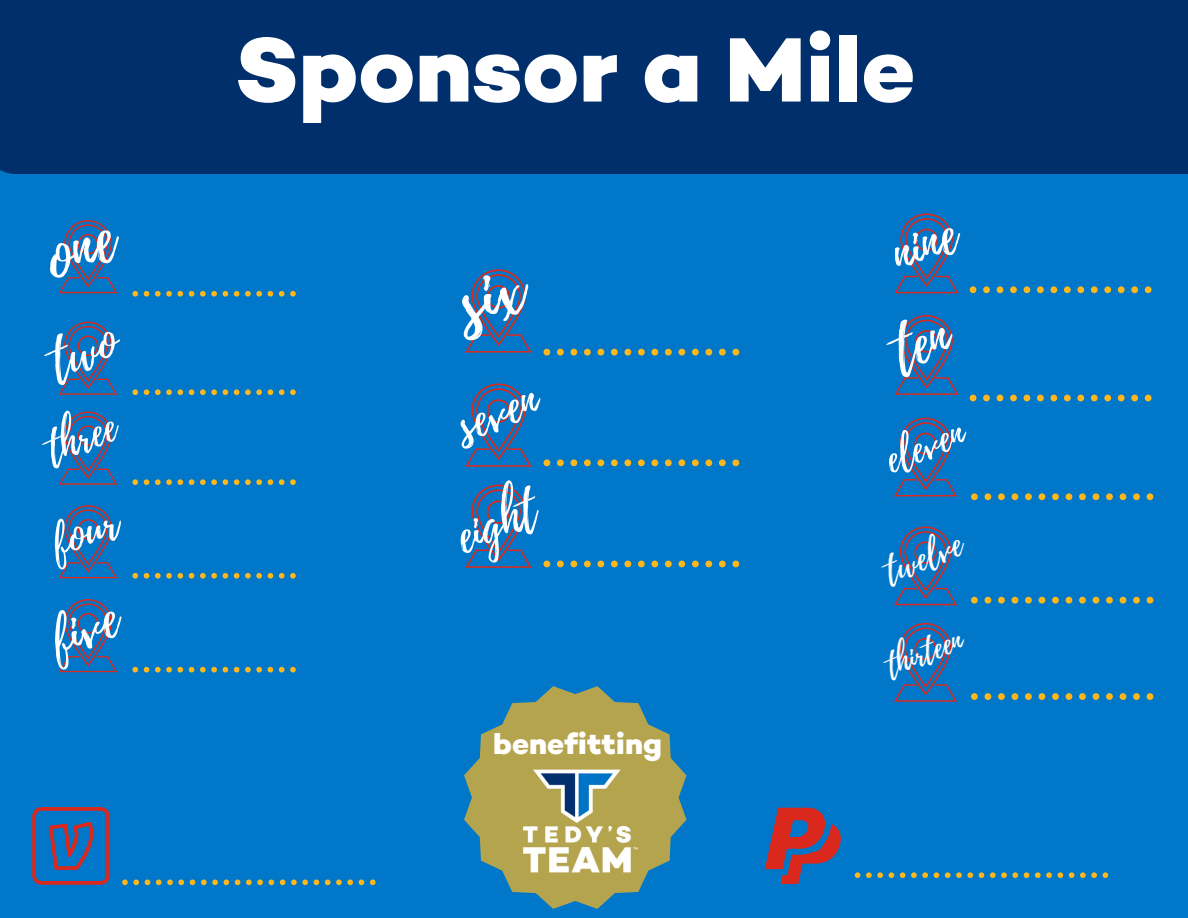
<style>
.page{position:relative;width:1188px;height:918px;background:#0077c8}
.page>*{position:absolute;margin:0;border:0;box-sizing:border-box;transform-origin:0 0}
.t1{font:800 93px "Campton";color:#fff}
.t2{font:56.1px "Playlist Script";color:#fff}
.t3{font:55.2px "Playlist Script";color:#fff}
.t4{font:49.2px "Playlist Script";color:#fff}
.t5{font:46.95px "Playlist Script";color:#fff}
.t6{font:42.15px "Playlist Script";color:#fff}
.t7{font:39.9px "Playlist Script";color:#fff}
.t8{font:34.65px "Playlist Script";color:#fff}
.t9{font:31.05px "Playlist Script";color:#fff}
.t10{font:800 29.4px "Campton";color:#fff}
</style>
<div class="page">
<div style="left:0;top:0;width:1188px;height:174px;background:#002f6c"></div>
<svg style="left:464px;top:686px;width:223px;height:223px;fill:#b4a44e"></svg>
<img style="left:513px;top:757px;width:128px;height:128px">
<svg style="left:59px;top:412px;width:58px;height:73px"></svg>
<svg style="left:59px;top:505px;width:58px;height:73px"></svg>
<svg style="left:59px;top:599px;width:58px;height:73px"></svg>
<svg style="left:465px;top:383px;width:67px;height:84px"></svg>
<svg style="left:465px;top:485px;width:67px;height:83px"></svg>
<svg style="left:895px;top:213px;width:64px;height:80px"></svg>
<svg style="left:894px;top:418px;width:63px;height:78px"></svg>
<svg style="left:894px;top:527px;width:63px;height:78px"></svg>
<svg style="left:894px;top:623px;width:63px;height:79px"></svg>
<svg style="left:132px;top:291px;width:164px;height:6px"></svg>
<svg style="left:132px;top:389px;width:164px;height:6px"></svg>
<svg style="left:132px;top:479px;width:164px;height:6px"></svg>
<svg style="left:132px;top:573px;width:164px;height:6px"></svg>
<svg style="left:132px;top:667px;width:164px;height:5px"></svg>
<svg style="left:544px;top:349px;width:195px;height:7px"></svg>
<svg style="left:544px;top:459px;width:195px;height:7px"></svg>
<svg style="left:544px;top:561px;width:195px;height:6px"></svg>
<svg style="left:970px;top:286px;width:182px;height:7px"></svg>
<svg style="left:970px;top:395px;width:182px;height:6px"></svg>
<svg style="left:971px;top:493px;width:182px;height:7px"></svg>
<svg style="left:971px;top:597px;width:182px;height:7px"></svg>
<svg style="left:971px;top:693px;width:182px;height:7px"></svg>
<svg style="left:32px;top:807px;width:78px;height:78px"></svg>
<svg style="left:765px;top:808px;width:76px;height:76px"></svg>
<svg style="left:122px;top:880px;width:254px;height:5px"></svg>
<svg style="left:855px;top:872px;width:253px;height:6px"></svg>
<svg style="left:59px;top:220px;width:58px;height:73px"></svg>
<svg style="left:59px;top:322px;width:59px;height:73px"></svg>
<svg style="left:465px;top:269px;width:67px;height:84px"></svg>
<svg style="left:894px;top:315px;width:65px;height:80px"></svg>
<p class="t6" style="left:38px;top:422px;width:73px;rotate:-21deg">three</p>
<p class="t5" style="left:40px;top:513px;width:71px;rotate:-21deg">four</p>
<p class="t3" style="left:38px;top:604px;width:71px;rotate:-21deg">five</p>
<p class="t1" style="left:235px;top:30px;width:682px">Sponsor a Mile</p>
<p class="t4" style="left:445px;top:394px;width:85px;rotate:-21deg">seven</p>
<p class="t4" style="left:445px;top:505px;width:84px;rotate:-21deg">eight</p>
<p class="t10" style="left:493px;top:732px;width:170px">benefitting</p>
<p class="t2" style="left:879px;top:218px;width:68px;rotate:-21deg">nine</p>
<p class="t7" style="left:876px;top:433px;width:83px;rotate:-21deg">eleven</p>
<p class="t8" style="left:878px;top:548px;width:81px;rotate:-21deg">twelve</p>
<p class="t9" style="left:880px;top:646px;width:80px;rotate:-21deg">thirteen</p>
</div>
